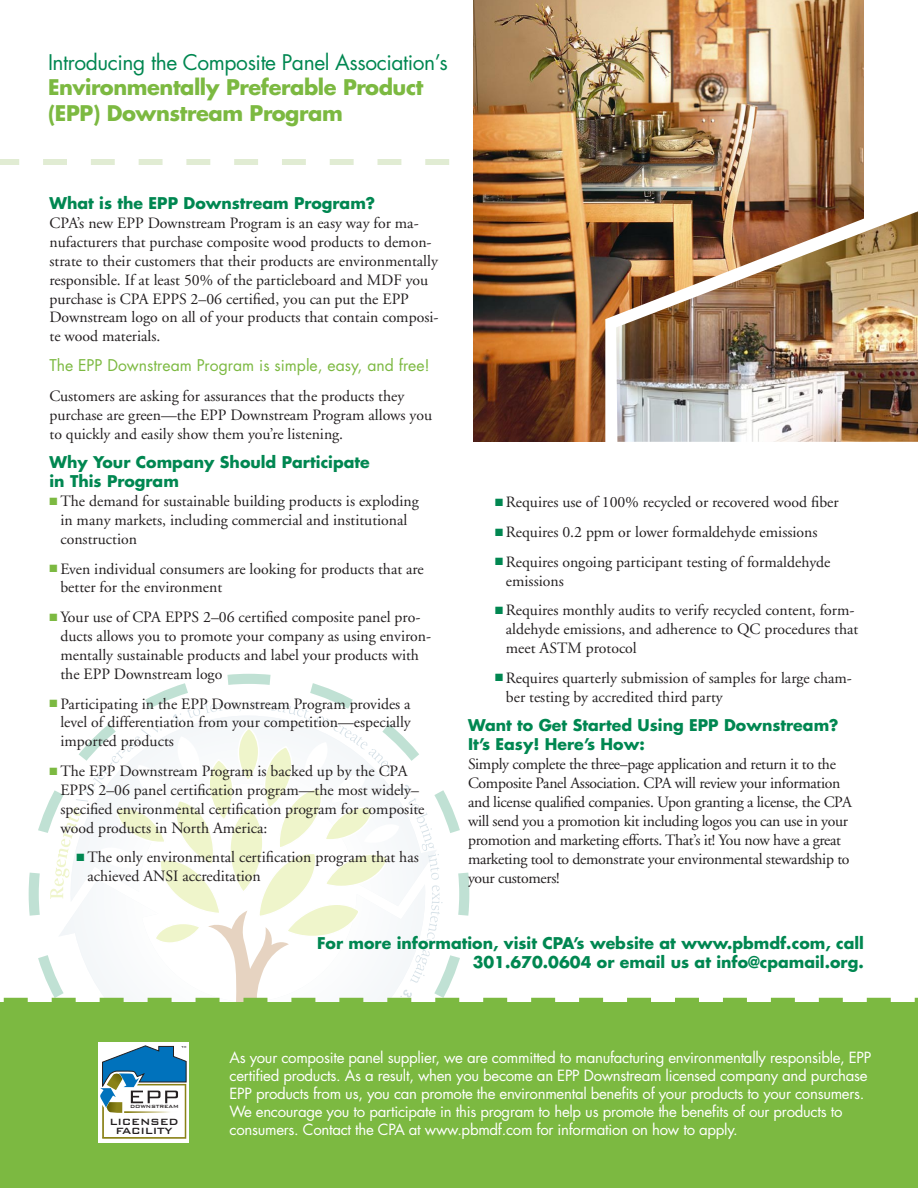
<style>
.page{position:relative;width:918px;height:1188px;background:#fff}
.page>*{position:absolute;margin:0;border:0;box-sizing:border-box;transform-origin:0 0}
.t1{font:700 21px/25.2px "Futura";letter-spacing:-.02em;color:#7cb941}
.t2{font:21px "Futura";letter-spacing:-.02em;color:#008751}
.t3{font:15.75px/18.9px "Adobe Garamond";color:#231f20}
.t4{font:15.75px/18.9px "Adobe Garamond";letter-spacing:-.02em;color:#231f20}
.t5{font:700 15.75px/18.9px "Futura";color:#008751}
.t6{font:15.75px "Futura";color:#7cb941}
.t7{font:15px/18px "Futura";letter-spacing:-.02em;color:#fff}
.t8{font:500 12px "Bank Gothic BT";letter-spacing:-.025em;color:#231f20}
.t9{font:500 6px "Bank Gothic BT";letter-spacing:-.025em;color:#231f20}
.s1{color:#7cb941}
.s2{color:#008751}
</style>
<div class="page">
<div style="left:0;top:1002px;width:918px;height:186px;background:#7cb941"></div>
<svg style="left:0;top:159px;width:474px;height:6px"></svg>
<img style="left:474px;top:0;width:390px;height:442px">
<img style="left:605px;top:173px;width:259px;height:269px">
<img style="left:616px;top:183px;width:302px;height:259px">
<div style="left:98px;top:1042px;width:91px;height:101px;background:#fff"></div>
<svg style="left:3px;top:673px;width:915px;height:466px"></svg>
<h1 class="t2" style="left:48px;top:49px;width:401px">Introducing the Composite Panel Association’s</h1>
<h1 class="t1" style="left:48px;top:75px;width:377px">Environmentally Preferable Product (EPP) Downstream Program</h1>
<p class="t5" style="left:50px;top:194px;width:327px">What is the EPP Downstream Program?</p>
<p class="t3" style="left:50px;top:214px;width:391px">CPA’s new EPP Downstream Program is an easy way for ma&shy;nufacturers that purchase composite wood products to demon&shy;strate to their customers that their products are environmentally responsible. If at least 50% of the particleboard and MDF you purchase is CPA EPPS 2–06 certified, you can put the EPP Downstream logo on all of your products that contain composi&shy;te wood materials.</p>
<p class="t6" style="left:50px;top:355px;width:382px">The EPP Downstream Program is simple, easy, and free!</p>
<p class="t3" style="left:50px;top:387px;width:384px">Customers are asking for assurances that the products they purchase are green—the EPP Downstream Program allows you to quickly and easily show them you’re listening.</p>
<p class="t5" style="left:50px;top:453px;width:322px">Why Your Company Should Participate in This Program</p>
<p class="t3" style="left:60px;top:492px;width:360px;text-indent:-11px"><span class="s1">■</span> The demand for sustainable building products is exploding in many markets, including commercial and institutional construction</p>
<p class="t3" style="left:60px;top:560px;width:365px;text-indent:-11px"><span class="s1">■</span> Even individual consumers are looking for products that are better for the environment</p>
<p class="t3" style="left:60px;top:608px;width:372px;text-indent:-11px"><span class="s1">■</span> Your use of CPA EPPS 2–06 certified composite panel pro&shy;ducts allows you to promote your company as using environ&shy;mentally sustainable products and label your products with the EPP Downstream logo</p>
<p class="t3" style="left:60px;top:695px;width:352px;text-align:justify;text-indent:-11px"><span class="s1">■</span> Participating in the EPP Downstream Program provides a level of differentiation from your competition—especially imported products</p>
<p class="t3" style="left:60px;top:762px;width:366px;text-indent:-11px"><span class="s1">■</span> The EPP Downstream Program is backed up by the CPA EPPS 2–06 panel certification program—the most widely– specified environmental certification program for composite wood products in North America:</p>
<p class="t3" style="left:87px;top:848px;width:333px;text-indent:-11px"><span class="s2">■</span> The only environmental certification program that has achieved ANSI accreditation</p>
<p class="t3" style="left:495px;top:493px;width:345px"><span class="s2">■</span> Requires use of 100% recycled or recovered wood fiber</p>
<p class="t3" style="left:495px;top:523px;width:324px"><span class="s2">■</span> Requires 0.2 ppm or lower formaldehyde emissions</p>
<p class="t3" style="left:506px;top:553px;width:326px;text-indent:-11px"><span class="s2">■</span> Requires ongoing participant testing of formaldehyde emissions</p>
<p class="t3" style="left:506px;top:601px;width:354px;text-indent:-11px"><span class="s2">■</span> Requires monthly audits to verify recycled content, form&shy;aldehyde emissions, and adherence to QC procedures that meet ASTM protocol</p>
<p class="t3" style="left:506px;top:669px;width:348px;text-indent:-11px"><span class="s2">■</span> Requires quarterly submission of samples for large cham&shy;ber testing by accredited third party</p>
<p class="t5" style="left:468px;top:716px;width:372px">Want to Get Started Using EPP Downstream?<br>It’s Easy! Here’s How:</p>
<p class="t4" style="left:468px;top:755px;width:385px">Simply complete the three–page application and return it to the Composite Panel Association. CPA will review your information and license qualified companies. Upon granting a license, the CPA will send you a promotion kit including logos you can use in your promotion and marketing efforts. That’s it! You now have a great marketing tool to demonstrate your environmental stewardship to your customers!</p>
<p class="t9" style="left:130px;top:1104px;width:50px">DOWNSTREAM</p>
<p class="t8" style="left:110px;top:1115px;width:71px">LICENSED</p>
<p class="t8" style="left:116px;top:1124px;width:58px">FACILITY</p>
<p class="t5" style="left:317px;top:934px;width:548px;text-align:right">For more information, visit CPA’s website at www.pbmdf.com, call<br>301.670.0604 or email us at info@cpamail.org.</p>
<p class="t7" style="left:230px;top:1048px;width:643px">As your composite panel supplier, we are committed to manufacturing environmentally responsible, EPP certified products. As a result, when you become an EPP Downstream licensed company and purchase EPP products from us, you can promote the environmental benefits of your products to your consumers.<br>We encourage you to participate in this program to help us promote the benefits of our products to consumers. Contact the CPA at www.pbmdf.com for information on how to apply.</p>
</div>
